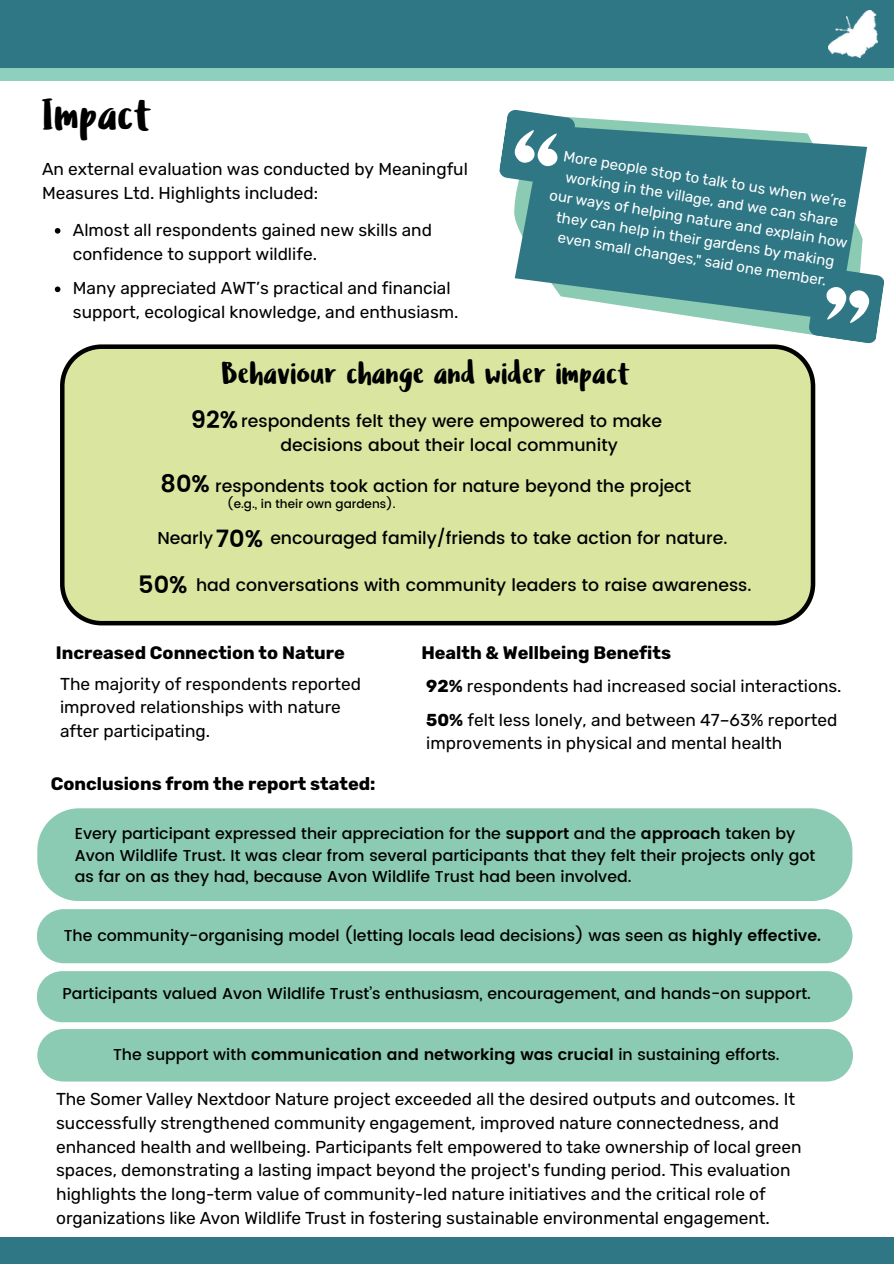
<style>
.page{position:relative;width:894px;height:1264px;background:#fff}
.page>*{position:absolute;margin:0;border:0;box-sizing:border-box;transform-origin:0 0}
.t1{font:45px "Ludicrous";color:#000}
.t2{font:31.5px "Ludicrous";color:#000}
.t3{font:600 24px "Poppins";color:#000}
.t4{font:700 18px "Rubik";color:#000}
.t5{font:17.25px/23.7px "Rubik";color:#000}
.t6{font:500 17.25px/23.7px "Poppins";color:#000;text-align:center}
.t7{font:500 15.75px/21.3px "Poppins";color:#000002}
.t8{font:500 15.75px "Poppins";color:#000}
.t9{font:600 15.75px "Poppins";color:#000}
.t10{font:15px/20.2px "Rubik";color:#fff;text-align:center}
.t11{font:500 12px "Poppins";color:#000}
.s1{font-weight:700}
.s2{font-weight:600}
.s3{font-weight:500}
</style>
<div class="page">
<div style="left:0;top:0;width:893px;height:81px;background:#8dd0be"></div>
<div style="left:0;top:0;width:893px;height:68px;background:#2f7785"></div>
<img style="left:828px;top:10px;width:49px;height:48px">
<div style="left:0;top:1237px;width:893px;height:26px;background:#2f7785"></div>
<div style="left:60px;top:344px;width:755px;height:281px;background:#dae59f"></div>
<div style="left:37px;top:971px;width:815px;height:51px;background:#8bcab3"></div>
<div style="left:37px;top:909px;width:815px;height:54px;background:#8bcab3;border-radius:27px"></div>
<div style="left:37px;top:1029px;width:815px;height:52px;background:#8bcab3;border-radius:26px"></div>
<div style="left:37px;top:808px;width:815px;height:93px;background:#8bcab3"></div>
<svg style="left:55px;top:228px;width:5px;height:6px"></svg>
<svg style="left:55px;top:286px;width:5px;height:6px"></svg>
<svg style="left:514px;top:117px;width:352px;height:209px;background:#55929a"></svg>
<svg style="left:499px;top:110px;width:77px;height:77px"></svg>
<svg style="left:807px;top:266px;width:77px;height:78px"></svg>
<p class="t1" style="left:42px;top:85px;width:111px">Impact</p>
<h1 class="t5" style="left:42px;top:157px;width:427px">An external evaluation was conducted by Meaningful<br>Measures Ltd. Highlights included:</h1>
<h2 class="t5" style="left:73px;top:218px;width:360px">Almost all respondents gained new skills and confidence to support wildlife.</h2>
<h3 class="t5" style="left:73px;top:276px;width:387px">Many appreciated AWT’s practical and financial support, ecological knowledge, and enthusiasm.</h3>
<h6 class="t10" style="left:557px;top:145px;width:303px;rotate:9deg">More people stop to talk to us when we’re working in the village, and we can share our ways of helping nature and explain how they can help in their gardens by making even small changes," said one member.</h6>
<h5 class="t2" style="left:222px;top:353px;width:409px">Behaviour change and wider impact</h5>
<h4 class="t3" style="left:191px;top:406px;width:49px">92%</h4>
<h6 class="t6" style="left:241px;top:409px;width:422px">respondents felt they were empowered to make decisions about their local community</h6>
<h5 class="t3" style="left:160px;top:470px;width:51px">80%</h5>
<h3 class="t6" style="left:215px;top:474px;width:477px">respondents took action for nature beyond the project</h3>
<h4 class="t11" style="left:227px;top:497px;width:170px">(e.g., in their own gardens).</h4>
<h4 class="t6" style="left:157px;top:526px;width:57px">Nearly</h4>
<h4 class="t6" style="left:270px;top:526px;width:458px">encouraged family/friends to take action for nature.</h4>
<h5 class="t3" style="left:138px;top:571px;width:51px">50%</h5>
<h4 class="t3" style="left:216px;top:525px;width:49px">70%</h4>
<h4 class="t6" style="left:196px;top:573px;width:557px">had conversations with community leaders to raise awareness.</h4>
<p class="t4" style="left:56px;top:641px;width:290px">Increased Connection to Nature</p>
<p class="t4" style="left:421px;top:641px;width:251px">Health &amp; Wellbeing Benefits</p>
<p class="t5" style="left:60px;top:672px;width:302px">The majority of respondents reported improved relationships with nature after participating.</p>
<p class="t5" style="left:426px;top:669px;width:417px;line-height:33.8px"><span class="s1">92%</span> respondents had increased social interactions.<br><span class="s1">50%</span> felt less lonely, and between 47–63% reported</p>
<p class="t5" style="left:426px;top:731px;width:357px">improvements in physical and mental health</p>
<h3 class="t4" style="left:51px;top:773px;width:326px">Conclusions from the report stated:</h3>
<p class="t7" style="left:75px;top:823px;width:741px">Every participant expressed their appreciation for the <span class="s2">support</span> and the <span class="s2">approach</span> taken by<br>Avon Wildlife Trust. It was clear from several participants that they felt their projects only got as far on as they had, because Avon Wildlife Trust had been involved.</p>
<h3 class="t8" style="left:64px;top:926px;width:758px">The community-organising model (letting locals lead decisions) was seen as <span class="s2">highly effective.</span></h3>
<h4 class="t8" style="left:62px;top:984px;width:750px">Participants valued Avon Wildlife Trust’s enthusiasm, encouragement, and hands-on support.</h4>
<h4 class="t9" style="left:113px;top:1045px;width:668px"><span class="s3">The support with</span> communication and networking was crucial <span class="s3">in sustaining efforts.</span></h4>
<h6 class="t5" style="left:56px;top:1087px;width:746px">The Somer Valley Nextdoor Nature project exceeded all the desired outputs and outcomes. It successfully strengthened community engagement, improved nature connectedness, and enhanced health and wellbeing. Participants felt empowered to take ownership of local green spaces, demonstrating a lasting impact beyond the project's funding period. This evaluation highlights the long-term value of community-led nature initiatives and the critical role of organizations like Avon Wildlife Trust in fostering sustainable environmental engagement.</h6>
</div>
